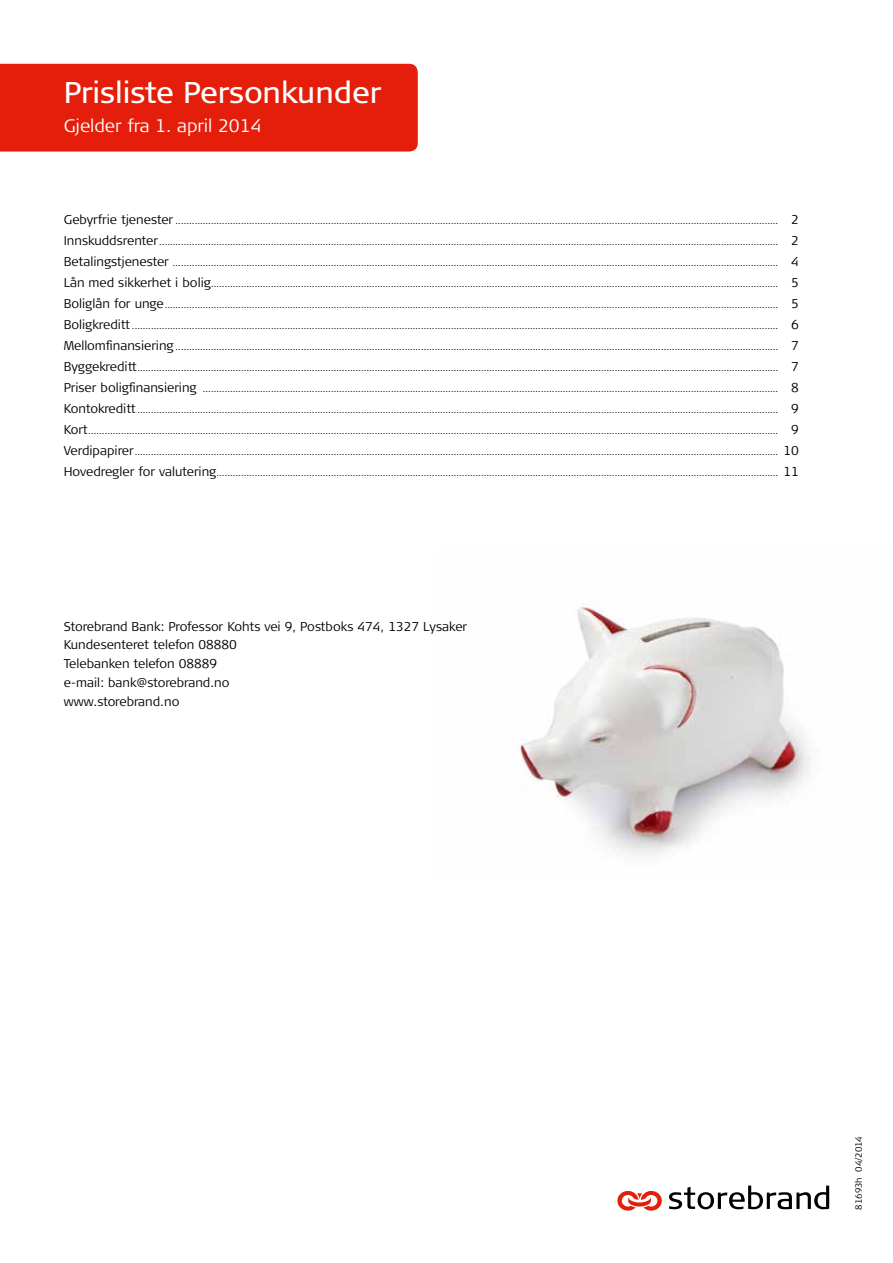
<style>
.page{position:relative;width:893px;height:1263px;background:#fff}
.page>*{position:absolute;margin:0;border:0;box-sizing:border-box;transform-origin:0 0}
.t1{font:30px "Signa Column";color:#fff}
.t2{font:300 18px "Signa Column";color:#fff}
.t3{font:300 12.75px/18.8px "Signa Column";color:#000}
.t4{font:300 9px "Signa Column";color:#000}
.s1{font-size:12.75px}
</style>
<div class="page">
<img style="left:519px;top:603px;width:292px;height:253px">
<div style="left:0;top:64px;width:418px;height:88px;background:#e41e0a"></div>
<svg style="left:617px;top:1190px;width:45px;height:21px"></svg>
<svg style="left:669px;top:1185px;width:160px;height:24px"></svg>
<h1 class="t1" style="left:64px;top:76px;width:319px">Prisliste Personkunder</h1>
<h2 class="t2" style="left:64px;top:115px;width:199px">Gjelder fra 1. april 2014</h2>
<p class="t4" style="left:64px;top:216px;width:737px"><span class="s1">Gebyrfrie tjenester</span> ............................................................................................................................................................................................................................. <span class="s1">2</span></p>
<p class="t4" style="left:64px;top:237px;width:736px"><span class="s1">Innskuddsrenter</span>................................................................................................................................................................................................................................... <span class="s1">2</span></p>
<p class="t4" style="left:64px;top:258px;width:736px"><span class="s1">Betalingstjenester</span> .............................................................................................................................................................................................................................. <span class="s1">4</span></p>
<p class="t4" style="left:64px;top:279px;width:736px"><span class="s1">Lån med sikkerhet i bolig</span>................................................................................................................................................................................................................ <span class="s1">5</span></p>
<p class="t4" style="left:64px;top:300px;width:736px"><span class="s1">Boliglån for unge</span>................................................................................................................................................................................................................................. <span class="s1">5</span></p>
<p class="t4" style="left:64px;top:321px;width:736px"><span class="s1">Boligkreditt</span> ............................................................................................................................................................................................................................................. <span class="s1">6</span></p>
<p class="t4" style="left:64px;top:342px;width:736px"><span class="s1">Mellomfinansiering</span> ............................................................................................................................................................................................................................. <span class="s1">7</span></p>
<p class="t4" style="left:64px;top:363px;width:736px"><span class="s1">Byggekreditt</span>........................................................................................................................................................................................................................................... <span class="s1">7</span></p>
<p class="t4" style="left:64px;top:384px;width:736px"><span class="s1">Priser boligfinansiering</span> ................................................................................................................................................................................................................... <span class="s1">8</span></p>
<p class="t4" style="left:64px;top:405px;width:736px"><span class="s1">Kontokreditt</span> ........................................................................................................................................................................................................................................... <span class="s1">9</span></p>
<p class="t4" style="left:64px;top:426px;width:736px"><span class="s1">Kort</span>............................................................................................................................................................................................................................................................. <span class="s1">9</span></p>
<p class="t4" style="left:64px;top:447px;width:736px"><span class="s1">Verdipapirer</span>............................................................................................................................................................................................................................................ <span class="s1">10</span></p>
<p class="t4" style="left:64px;top:468px;width:736px"><span class="s1">Hovedregler for valutering</span>.............................................................................................................................................................................................................. <span class="s1">11</span></p>
<h3 class="t3" style="left:64px;top:617px;width:405px">Storebrand Bank: Professor Kohts vei 9, Postboks 474, 1327 Lysaker Kundesenteret telefon 08880<br>Telebanken telefon 08889<br>e-mail: bank@storebrand.no<br>www.storebrand.no</h3>
<p class="t4" style="left:853px;top:1210px;width:75px;rotate:-90deg">81693h 04/2014</p>
</div>
